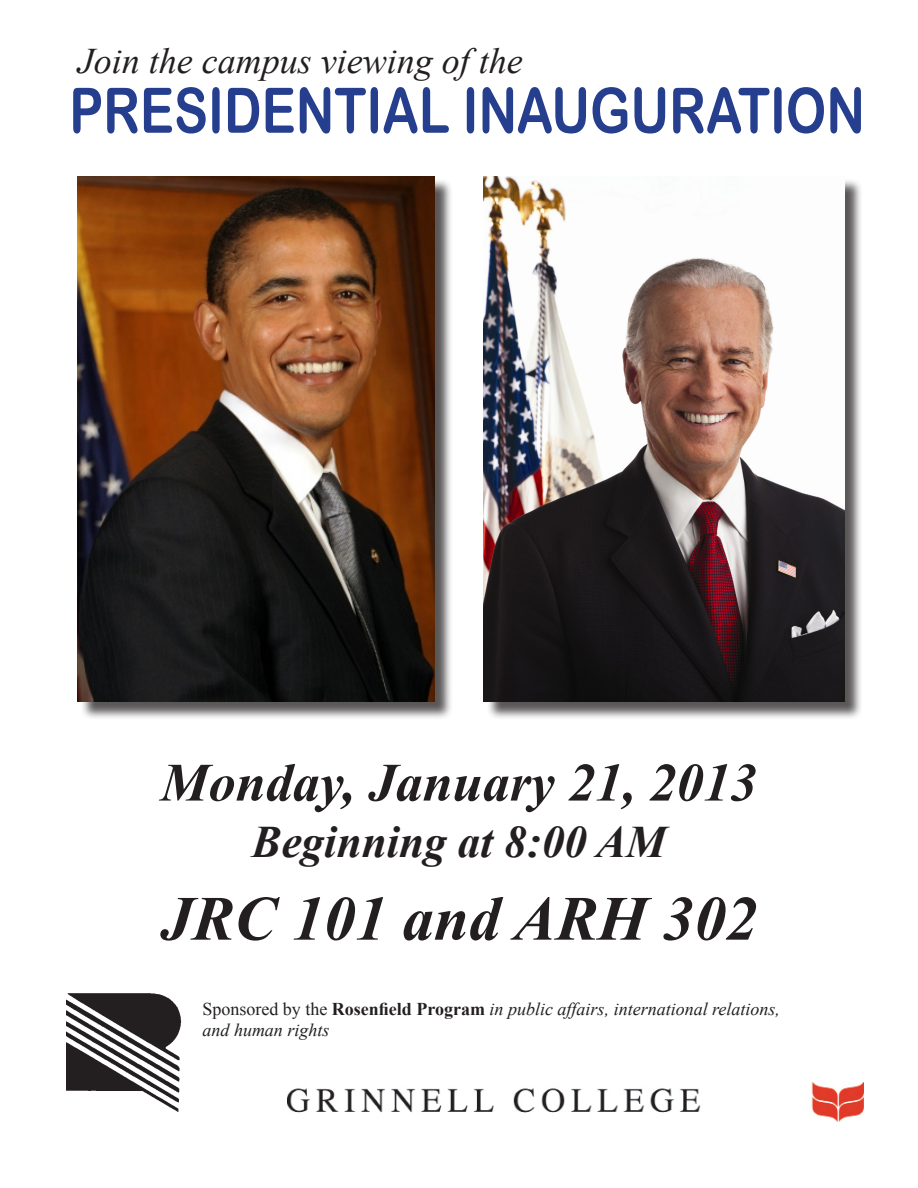
<style>
.page{position:relative;width:918px;height:1188px;background:#fff}
.page>*{position:absolute;margin:0;border:0;box-sizing:border-box;transform-origin:0 0}
.t1{font:italic 700 63px "Times New Roman";color:#231f20}
.t2{font:62.7px "Arial Rounded MT Bold";color:#253f8e;scale:.81 1}
.t3{font:italic 700 54px "Times New Roman";color:#231f20}
.t4{font:italic 700 45px "Times New Roman";color:#231f20}
.t5{font:italic 36px "Times New Roman";color:#231f20}
.t6{font:italic 18px/21.6px "Times New Roman";color:#231f20}
.s1{font-style:normal}
.s2{font-weight:700;font-style:normal}
</style>
<div class="page">
<img style="left:66px;top:993px;width:115px;height:119px">
<img style="left:287px;top:1083px;width:577px;height:39px">
<div style="left:80px;top:179px;width:373px;height:541px;background:#231f20;opacity:.75"></div>
<img style="left:78px;top:176px;width:356px;height:525px">
<div style="left:486px;top:179px;width:376px;height:541px;background:#231f20;opacity:.75"></div>
<img style="left:484px;top:176px;width:360px;height:525px">
<p class="t5" style="left:78px;top:36px;width:446px">Join the campus viewing of the</p>
<p class="t2" style="left:69px;top:73px;width:984px">PRESIDENTIAL INAUGURATION</p>
<p class="t3" style="left:161px;top:745px;width:598px">Monday, January 21, 2013</p>
<p class="t4" style="left:252px;top:810px;width:416px">Beginning at 8:00 AM</p>
<p class="t1" style="left:161px;top:875px;width:598px">JRC 101 and ARH 302</p>
<p class="t6" style="left:202px;top:997px;width:579px"><span class="s1">Sponsored by the</span> <span class="s2">Rosenfield Program</span> in public affairs, international relations, and human rights</p>
</div>
